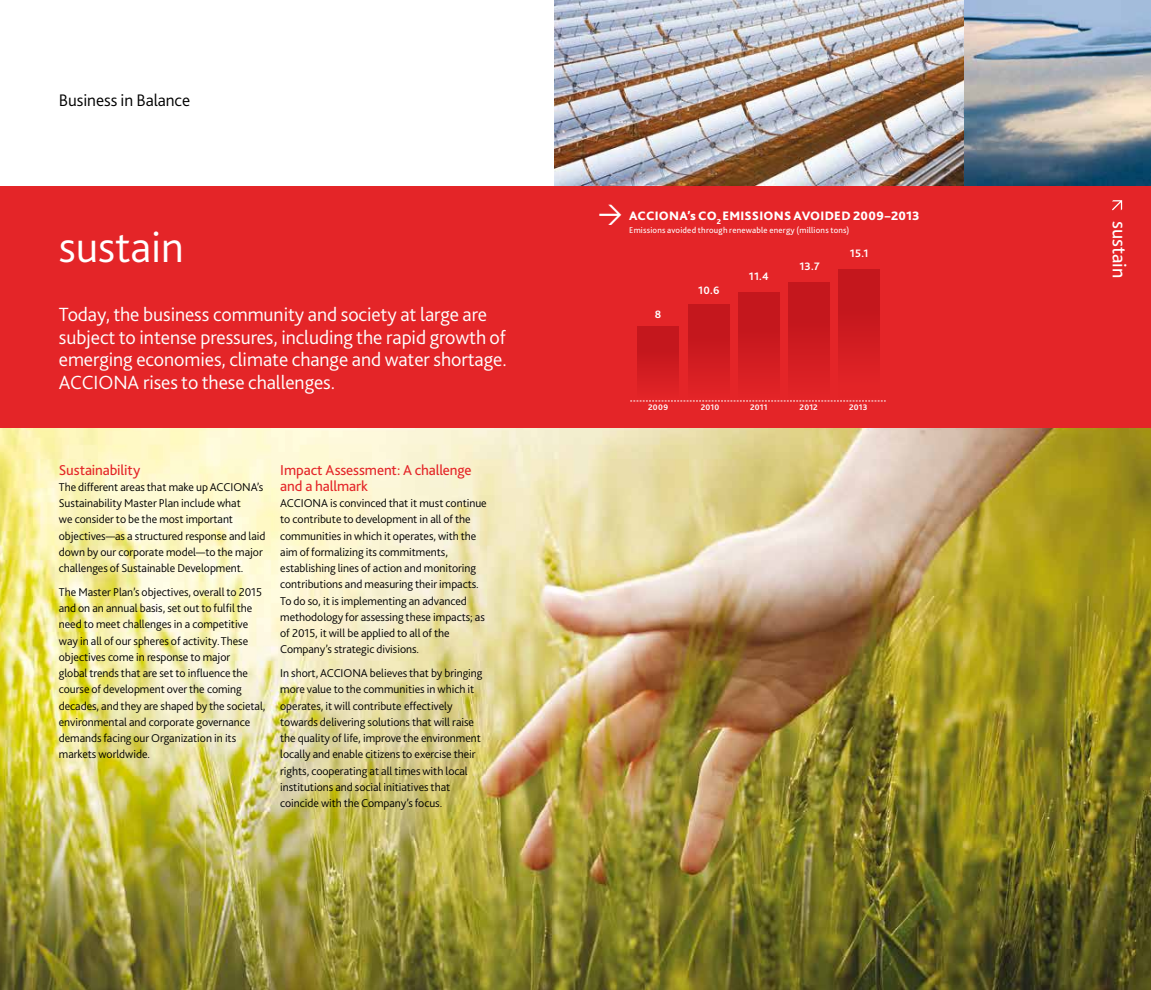
<style>
.page{position:relative;width:1151px;height:990px;background:#fff}
.page>*{position:absolute;margin:0;border:0;box-sizing:border-box;transform-origin:0 0}
.t1{font:300 45px "Bliss 2";letter-spacing:-.005em;color:#fff}
.t2{font:300 20px/22.5px "Bliss 2";letter-spacing:-.005em;color:#fff}
.t3{font:20px "Bliss 2";letter-spacing:-.005em;color:#fff}
.t4{font:300 17.5px "Bliss 2";letter-spacing:-.005em;color:#000}
.t5{font:15px/16.2px "Bliss 2";letter-spacing:-.005em;color:#e42528}
.t6{font:800 12.75px "Bliss 2";letter-spacing:.02em;color:#fff}
.t7{font:300 11.88px/16.2px "Bliss 2";letter-spacing:-.005em;color:#000}
.t8{font:700 11.25px "Bliss 2";letter-spacing:.015em;color:#fff}
.t9{font:8.75px "Bliss 2";letter-spacing:.02em;color:#fff}
.t10{font:700 8.38px "Bliss 2";letter-spacing:.03em;color:#fff}
</style>
<div class="page">
<img style="left:0;top:428px;width:1150px;height:562px">
<img style="left:962px;top:0;width:188px;height:186px">
<img style="left:554px;top:0;width:408px;height:186px">
<div style="left:0;top:186px;width:1150px;height:242px;background:#e42528"></div>
<svg style="left:1112px;top:200px;width:9px;height:10px"></svg>
<div style="left:788px;top:282px;width:41px;height:116px;background:linear-gradient(to bottom,#bd141b,#df2226)"></div>
<div style="left:837px;top:270px;width:42px;height:128px;background:linear-gradient(to bottom,#bd141a,#e32427)"></div>
<div style="left:637px;top:326px;width:42px;height:72px;background:linear-gradient(to bottom,#bd141a,#df2226)"></div>
<div style="left:687px;top:305px;width:42px;height:93px;background:linear-gradient(to bottom,#bd141b,#e02326)"></div>
<div style="left:738px;top:292px;width:41px;height:106px;background:linear-gradient(to bottom,#bd141a,#df2226)"></div>
<svg style="left:630px;top:401px;width:255px;height:1px"></svg>
<h3 class="t4" style="left:59px;top:89px;width:133px">Business in Balance</h3>
<h1 class="t1" style="left:59px;top:219px;width:126px">sustain</h1>
<h2 class="t2" style="left:59px;top:303px;width:449px">Today, the business community and society at large are subject to intense pressures, including the rapid growth of emerging economies, climate change and water shortage.<br>ACCIONA rises to these challenges.</h2>
<p class="t5" style="left:59px;top:461px;width:83px">Sustainability</p>
<p class="t7" style="left:59px;top:479px;width:208px">The different areas that make up ACCIONA’s Sustainability Master Plan include what<br>we consider to be the most important objectives—as a structured response and laid down by our corporate model—to the major challenges of Sustainable Development.</p>
<p class="t7" style="left:59px;top:584px;width:208px">The Master Plan’s objectives, overall to 2015 and on an annual basis, set out to fulfil the need to meet challenges in a competitive way in all of our spheres of activity. These objectives come in response to major<br>global trends that are set to influence the course of development over the coming decades, and they are shaped by the societal, environmental and corporate governance demands facing our Organization in its markets worldwide.</p>
<p class="t5" style="left:280px;top:461px;width:193px">Impact Assessment: A challenge and a hallmark</p>
<p class="t7" style="left:280px;top:495px;width:208px">ACCIONA is convinced that it must continue to contribute to development in all of the communities in which it operates, with the aim of formalizing its commitments, establishing lines of action and monitoring contributions and measuring their impacts.<br>To do so, it is implementing an advanced methodology for assessing these impacts; as of 2015, it will be applied to all of the Company’s strategic divisions.</p>
<p class="t7" style="left:280px;top:665px;width:204px">In short, ACCIONA believes that by bringing more value to the communities in which it operates, it will contribute effectively towards delivering solutions that will raise the quality of life, improve the environment locally and enable citizens to exercise their rights, cooperating at all times with local institutions and social initiatives that coincide with the Company’s focus.</p>
<p class="t6" style="left:629px;top:208px;width:292px">ACCIONA’s CO<sub>2</sub> EM ISSIONS AVOIDED 2009–2013</p>
<p class="t9" style="left:629px;top:224px;width:221px">Emissions avoided through renewable energy (millions tons)</p>
<p class="t8" style="left:655px;top:307px;width:8px">8</p>
<p class="t8" style="left:698px;top:283px;width:23px">10.6</p>
<p class="t8" style="left:748px;top:270px;width:21px">11.4</p>
<p class="t8" style="left:799px;top:259px;width:22px">13.7</p>
<p class="t8" style="left:849px;top:246px;width:20px">15.1</p>
<p class="t10" style="left:648px;top:402px;width:21px">2009</p>
<p class="t10" style="left:700px;top:402px;width:20px">2010</p>
<p class="t10" style="left:750px;top:402px;width:19px">2011</p>
<p class="t10" style="left:799px;top:402px;width:20px">2012</p>
<p class="t10" style="left:849px;top:402px;width:20px">2013</p>
<h2 class="t3" style="left:1131px;top:221px;width:58px;rotate:90deg">sustain</h2>
</div>
